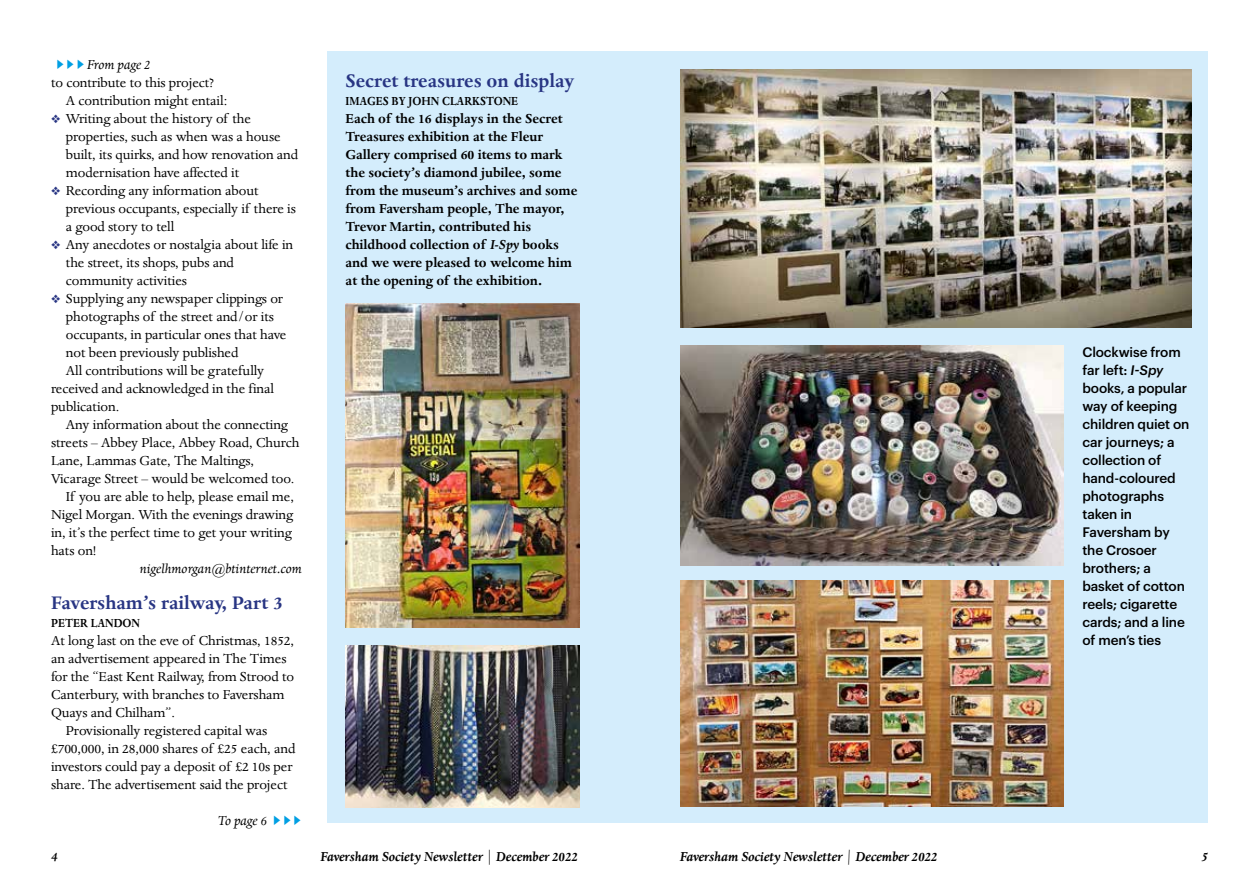
<style>
.page{position:relative;width:1259px;height:893px;background:#fff}
.page>*{position:absolute;margin:0;border:0;box-sizing:border-box;transform-origin:0 0}
.t1{font:700 21px "Dante";color:#283583}
.t2{font:15px/18px "Dante";letter-spacing:-.005em;color:#000}
.t3{font:700 15px/18px "Dante";letter-spacing:-.005em;color:#000}
.t4{font:italic 700 15px "Dante";letter-spacing:-.01em;color:#000}
.t5{font:italic 15px "Dante";letter-spacing:-.005em;color:#000}
.t6{font:500 13.5px/18px "Graphik";letter-spacing:-.01em;color:#000}
.t7{font:700 13.5px "Dante";color:#000;scale:.9 1}
.s1{color:#009fe3}
.s2{color:#283583}
.s3{font-style:italic}
.s4{font-weight:400;font-style:normal}
</style>
<div class="page">
<div style="left:327px;top:51px;width:881px;height:772px;background:#d4edfc"></div>
<img style="left:680px;top:345px;width:383px;height:220px">
<img style="left:346px;top:304px;width:234px;height:323px">
<img style="left:680px;top:581px;width:383px;height:226px">
<img style="left:681px;top:70px;width:510px;height:258px">
<img style="left:345px;top:645px;width:234px;height:162px">
<p class="t5" style="left:50px;top:55px;width:102px"><span class="s1">✔✔✔</span>From page 2</p>
<p class="t2" style="left:66px;top:73px;width:163px;text-indent:-15px">to contribute to this project?<br>A contribution might entail:</p>
<p class="t2" style="left:66px;top:109px;width:234px;text-indent:-15px"><span class="s2">❖</span> Writing about the history of the properties, such as when was a house built, its quirks, and how renovation and modernisation have affected it</p>
<p class="t2" style="left:66px;top:181px;width:231px;text-indent:-15px"><span class="s2">❖</span> Recording any information about previous occupants, especially if there is a good story to tell</p>
<p class="t2" style="left:66px;top:235px;width:229px;text-indent:-15px"><span class="s2">❖</span> Any anecdotes or nostalgia about life in the street, its shops, pubs and community activities</p>
<p class="t2" style="left:51px;top:289px;width:233px"><span class="s2">❖</span> Supplying any newspaper clippings or</p>
<p class="t2" style="left:66px;top:307px;width:210px">photographs of the street and/or its</p>
<p class="t2" style="left:66px;top:325px;width:222px">occupants, in particular ones that have</p>
<p class="t2" style="left:66px;top:343px;width:174px">not been previously published</p>
<p class="t2" style="left:66px;top:361px;width:200px">All contributions will be gratefully</p>
<p class="t2" style="left:51px;top:379px;width:225px">received and acknowledged in the final</p>
<p class="t2" style="left:51px;top:397px;width:70px">publication.</p>
<p class="t2" style="left:66px;top:415px;width:224px">Any information about the connecting</p>
<p class="t2" style="left:51px;top:433px;width:250px">streets – Abbey Place, Abbey Road, Church</p>
<p class="t2" style="left:51px;top:451px;width:204px">Lane, Lammas Gate, The Maltings,</p>
<p class="t2" style="left:51px;top:469px;width:245px">Vicarage Street – would be welcomed too.</p>
<p class="t2" style="left:66px;top:487px;width:230px">If you are able to help, please email me,</p>
<p class="t2" style="left:51px;top:505px;width:244px">Nigel Morgan. With the evenings drawing</p>
<p class="t2" style="left:51px;top:523px;width:242px">in, it’s the perfect time to get your writing</p>
<p class="t2" style="left:51px;top:541px;width:47px">hats on!</p>
<p class="t5" style="left:140px;top:559px;width:164px">nigelhmorgan@btinternet.com</p>
<h1 class="t1" style="left:51px;top:590px;width:233px">Faversham’s railway, Part 3</h1>
<p class="t7" style="left:51px;top:615px;width:100px">PETER LANDON</p>
<p class="t2" style="left:51px;top:631px;width:245px">At long last on the eve of Christmas, 1852,</p>
<p class="t2" style="left:51px;top:649px;width:237px">an advertisement appeared in The Times</p>
<p class="t2" style="left:51px;top:667px;width:245px">for the “East Kent Railway, from Strood to</p>
<p class="t2" style="left:51px;top:685px;width:235px">Canterbury, with branches to Faversham</p>
<p class="t2" style="left:51px;top:703px;width:126px">Quays and Chilham”.</p>
<p class="t2" style="left:66px;top:721px;width:203px">Provisionally registered capital was</p>
<p class="t2" style="left:51px;top:739px;width:246px">£700,000, in 28,000 shares of £25 each, and</p>
<p class="t2" style="left:51px;top:757px;width:243px">investors could pay a deposit of £2 10s per</p>
<p class="t2" style="left:51px;top:775px;width:238px">share. The advertisement said the project</p>
<p class="t5" style="left:218px;top:811px;width:90px">To page 6<span class="s1">✔✔✔</span></p>
<h1 class="t1" style="left:345px;top:68px;width:230px">Secret treasures on display</h1>
<p class="t7" style="left:345px;top:93px;width:193px">IMAGES BY JOHN CLARKSTONE</p>
<p class="t3" style="left:345px;top:109px;width:233px">Each of the 16 displays in the Secret Treasures exhibition at the Fleur Gallery comprised 60 items to mark the society’s diamond jubilee, some from the museum’s archives and some from Faversham people, The mayor, Trevor Martin, contributed his childhood collection of <span class="s3">I-Spy</span> books and we were pleased to welcome him at the opening of the exhibition.</p>
<p class="t6" style="left:1082px;top:342px;width:109px">Clockwise from far left: <span class="s3">I-Spy </span>books, a popular way of keeping children quiet on car journeys; a collection of hand-coloured photographs taken in<br>Faversham by the Crosoer brothers; a basket of cotton reels; cigarette cards; and a line of men’s ties</p>
<p class="t4" style="left:51px;top:847px;width:8px">4</p>
<p class="t4" style="left:320px;top:847px;width:260px">Faversham Society Newsletter <span class="s4">|</span> December 2022</p>
<p class="t4" style="left:680px;top:847px;width:259px">Faversham Society Newsletter <span class="s4">|</span> December 2022</p>
<p class="t4" style="left:1201px;top:847px;width:8px">5</p>
</div>
